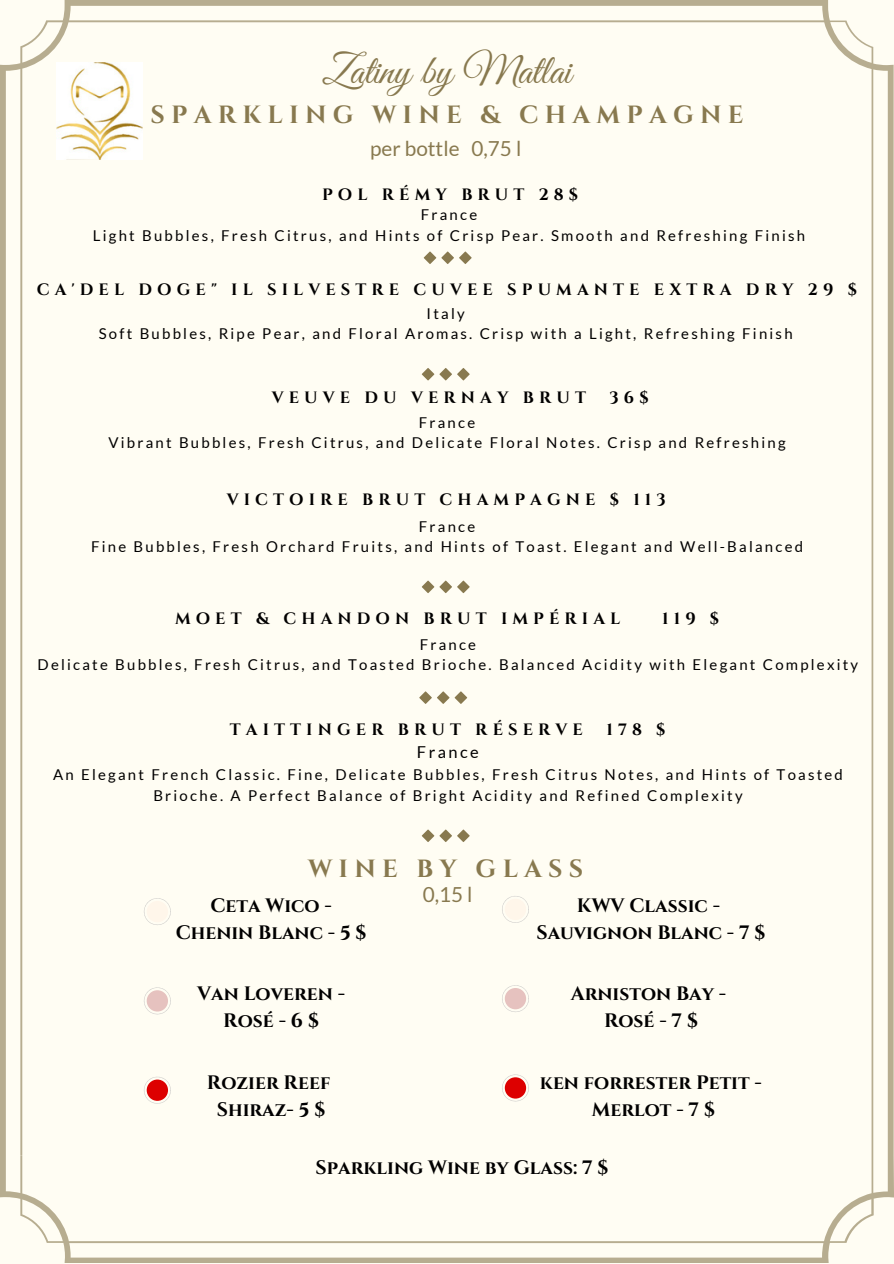
<style>
.page{position:relative;width:894px;height:1264px;background:#fff}
.page>*{position:absolute;margin:0;border:0;box-sizing:border-box;transform-origin:0 0}
.t1{font:41.4px "Great Vibes";color:#88794f}
.t2{font:700 24.9px "Cinzel";letter-spacing:.25em;color:#88794f}
.t3{font:20.7px "Lato";color:#88794f}
.t4{font:700 19.35px "Cinzel";color:#000}
.t5{font:700 16.5px "Cinzel";letter-spacing:.31em;color:#000}
.t6{font:16.5px "Lato";letter-spacing:.15em;color:#000}
.t7{font:15px/20.2px "Lato";letter-spacing:.15em;color:#000;text-align:center}
</style>
<div class="page">
<div style="left:0;top:0;width:893px;height:1262px;background:#fffdf3"></div>
<svg style="left:421px;top:368px;width:13px;height:12px"></svg>
<svg style="left:439px;top:368px;width:13px;height:12px"></svg>
<svg style="left:457px;top:368px;width:12px;height:12px"></svg>
<img style="left:56px;top:63px;width:87px;height:97px">
<svg style="left:419px;top:691px;width:13px;height:13px"></svg>
<svg style="left:437px;top:691px;width:12px;height:13px"></svg>
<svg style="left:454px;top:691px;width:13px;height:13px"></svg>
<svg style="left:144px;top:898px;width:27px;height:27px"></svg>
<svg style="left:144px;top:987px;width:27px;height:27px"></svg>
<svg style="left:144px;top:1076px;width:27px;height:27px"></svg>
<svg style="left:502px;top:895px;width:27px;height:27px"></svg>
<svg style="left:502px;top:985px;width:27px;height:27px"></svg>
<svg style="left:502px;top:1074px;width:27px;height:27px"></svg>
<svg style="left:421px;top:829px;width:13px;height:13px"></svg>
<svg style="left:439px;top:829px;width:13px;height:13px"></svg>
<svg style="left:457px;top:829px;width:12px;height:13px"></svg>
<svg style="left:423px;top:251px;width:13px;height:13px"></svg>
<svg style="left:441px;top:251px;width:13px;height:13px"></svg>
<svg style="left:459px;top:251px;width:12px;height:13px"></svg>
<svg style="left:421px;top:580px;width:13px;height:13px"></svg>
<svg style="left:439px;top:580px;width:13px;height:13px"></svg>
<svg style="left:457px;top:580px;width:12px;height:13px"></svg>
<p class="t1" style="left:322px;top:47px;width:251px">Zatiny by Matlai</p>
<p class="t2" style="left:150px;top:98px;width:594px">SPARKLING WINE &amp; CHAMPAGNE</p>
<h4 class="t3" style="left:370px;top:135px;width:153px">per bottle 0,75 l</h4>
<p class="t5" style="left:322px;top:184px;width:257px">POL RÉMY BRUT 28$</p>
<p class="t7" style="left:420px;top:204px;width:58px">France</p>
<p class="t7" style="left:93px;top:225px;width:713px">Light Bubbles, Fresh Citrus, and Hints of Crisp Pear. Smooth and Refreshing Finish</p>
<p class="t5" style="left:37px;top:279px;width:821px">CA'DEL DOGE" IL SILVESTRE CUVEE SPUMANTE EXTRA DRY 29 $</p>
<h4 class="t7" style="left:426px;top:303px;width:40px">Italy</h4>
<p class="t7" style="left:99px;top:323px;width:695px">Soft Bubbles, Ripe Pear, and Floral Aromas. Crisp with a Light, Refreshing Finish</p>
<p class="t5" style="left:272px;top:386px;width:316px">VEUVE DU VERNAY BRUT</p>
<p class="t5" style="left:609px;top:386px;width:40px">36$</p>
<p class="t7" style="left:419px;top:412px;width:58px">France</p>
<p class="t7" style="left:108px;top:432px;width:678px">Vibrant Bubbles, Fresh Citrus, and Delicate Floral Notes. Crisp and Refreshing</p>
<p class="t5" style="left:227px;top:488px;width:440px">VICTOIRE BRUT CHAMPAGNE $ 113</p>
<p class="t7" style="left:419px;top:515px;width:58px">France</p>
<p class="t7" style="left:91px;top:536px;width:713px">Fine Bubbles, Fresh Orchard Fruits, and Hints of Toast. Elegant and Well-Balanced</p>
<p class="t5" style="left:175px;top:608px;width:446px">MOET &amp; CHANDON BRUT IMPÉRIAL</p>
<p class="t5" style="left:662px;top:608px;width:58px">119 $</p>
<p class="t7" style="left:419px;top:634px;width:58px">France</p>
<p class="t7" style="left:38px;top:654px;width:822px">Delicate Bubbles, Fresh Citrus, and Toasted Brioche. Balanced Acidity with Elegant Complexity</p>
<p class="t5" style="left:230px;top:718px;width:354px">TAITTINGER BRUT RÉSERVE</p>
<p class="t5" style="left:606px;top:718px;width:60px">178 $</p>
<h4 class="t6" style="left:417px;top:741px;width:63px">France</h4>
<p class="t7" style="left:53px;top:764px;width:791px">An Elegant French Classic. Fine, Delicate Bubbles, Fresh Citrus Notes, and Hints of Toasted<br>Brioche. A Perfect Balance of Bright Acidity and Refined Complexity</p>
<p class="t2" style="left:308px;top:852px;width:276px">WINE BY GLASS</p>
<p class="t3" style="left:422px;top:882px;width:51px">0,15 l</p>
<h1 class="t4" style="left:210px;top:893px;width:123px">Ceta Wico -</h1>
<p class="t4" style="left:176px;top:920px;width:192px">Chenin Blanc - 5 $</p>
<h2 class="t4" style="left:576px;top:893px;width:145px">KWV Classic -</h2>
<h3 class="t4" style="left:536px;top:920px;width:230px">Sauvignon Blanc - 7 $</h3>
<h4 class="t4" style="left:197px;top:981px;width:149px">Van Loveren -</h4>
<p class="t4" style="left:223px;top:1008px;width:97px">Rosé - 6 $</p>
<p class="t4" style="left:570px;top:981px;width:157px">Arniston Bay -</p>
<p class="t4" style="left:604px;top:1008px;width:95px">Rosé - 7 $</p>
<p class="t4" style="left:207px;top:1070px;width:125px">Rozier Reef</p>
<h4 class="t4" style="left:217px;top:1097px;width:110px">Shiraz- 5 $</h4>
<p class="t4" style="left:539px;top:1070px;width:223px">ken forrester Petit -</p>
<p class="t4" style="left:591px;top:1097px;width:124px">Merlot - 7 $</p>
<p class="t4" style="left:315px;top:1155px;width:294px">Sparkling Wine by Glass: 7 $</p>
</div>
